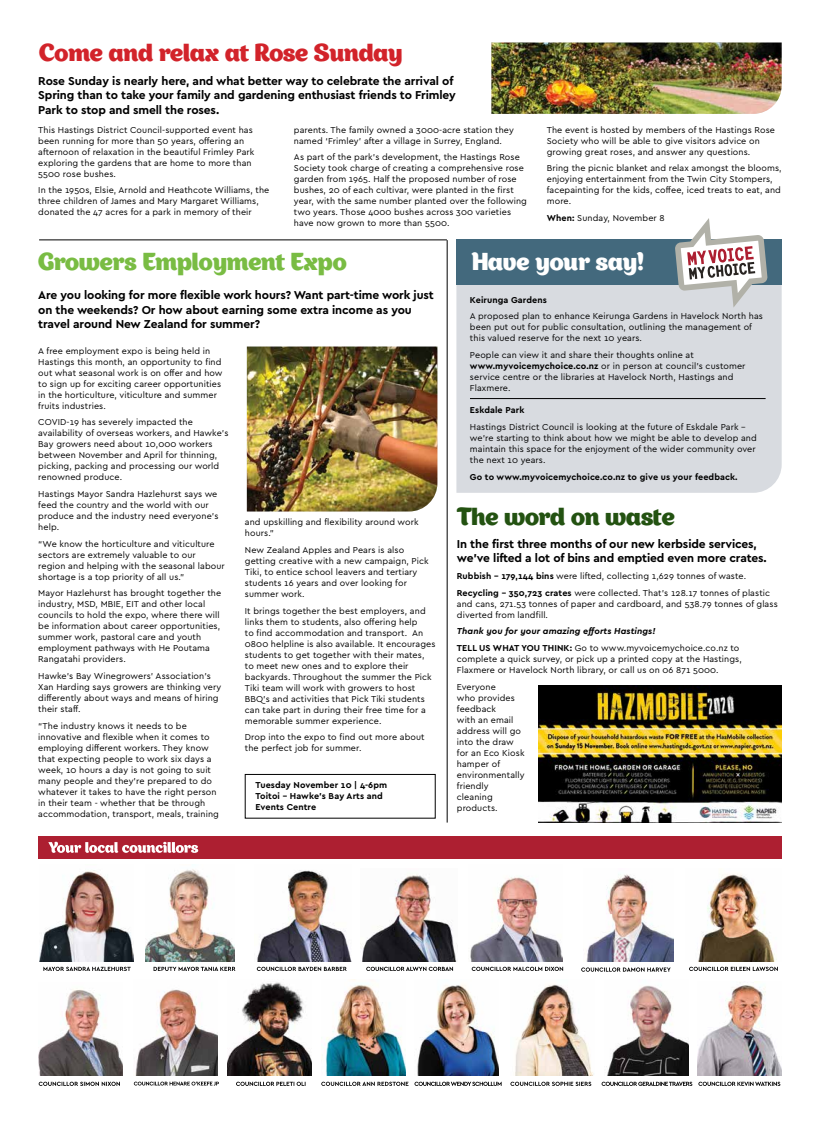
<style>
.page{position:relative;width:820px;height:1134px;background:#fff}
.page>*{position:absolute;margin:0;border:0;box-sizing:border-box;transform-origin:0 0}
.t1{font:24px "Appetite";color:#d2232a}
.t2{font:24px "Appetite";color:#79bc43}
.t3{font:24px "Appetite";letter-spacing:-.005em;color:#235211}
.t4{font:24px "Appetite";color:#fff}
.t5{font:700 12px/14.4px "Cera Basic";letter-spacing:-.01em;color:#000}
.t6{font:9px/11px "Cera Basic";letter-spacing:.01em;color:#000}
.t7{font:700 9px/11px "Cera Basic";letter-spacing:.01em;color:#000}
.t8{font:italic 700 9px/16.7px "Cera Basic";letter-spacing:.01em;color:#000}
.s1{font-weight:700}
.s2{font-style:normal}
.s3{font-weight:400;font-style:normal}
</style>
<div class="page">
<img style="left:491px;top:43px;width:290px;height:71px">
<hr style="left:39px;top:240px;width:407px;height:1px;background:#000">
<div style="left:245px;top:774px;width:190px;height:44px;border:1px solid #000"></div>
<img style="left:247px;top:347px;width:190px;height:164px">
<div style="left:456px;top:285px;width:325px;height:208px;background:#d8dbe0"></div>
<div style="left:456px;top:240px;width:325px;height:45px;background:#43697d"></div>
<hr style="left:470px;top:398px;width:295px;height:1px;background:#000">
<hr style="left:446px;top:240px;width:1px;height:582px;background:#000">
<svg style="left:674px;top:218px;width:93px;height:90px"></svg>
<img style="left:538px;top:686px;width:243px;height:136px">
<svg style="left:257px;top:967px;width:89px;height:4px"></svg>
<svg style="left:471px;top:967px;width:92px;height:4px"></svg>
<svg style="left:689px;top:967px;width:88px;height:4px"></svg>
<svg style="left:43px;top:967px;width:88px;height:4px"></svg>
<svg style="left:153px;top:967px;width:82px;height:4px"></svg>
<svg style="left:581px;top:967px;width:89px;height:5px"></svg>
<svg style="left:366px;top:967px;width:87px;height:4px"></svg>
<svg style="left:236px;top:1082px;width:69px;height:4px"></svg>
<svg style="left:414px;top:1082px;width:87px;height:4px"></svg>
<svg style="left:601px;top:1082px;width:91px;height:4px"></svg>
<svg style="left:698px;top:1082px;width:82px;height:4px"></svg>
<svg style="left:39px;top:1082px;width:81px;height:4px"></svg>
<svg style="left:134px;top:1082px;width:85px;height:3px"></svg>
<svg style="left:510px;top:1082px;width:81px;height:4px"></svg>
<svg style="left:321px;top:1082px;width:87px;height:4px"></svg>
<div style="left:38px;top:836px;width:743px;height:22px;background:#ad1f31"></div>
<svg style="left:48px;top:841px;width:150px;height:12px"></svg>
<img style="left:39px;top:870px;width:94px;height:92px">
<img style="left:145px;top:869px;width:89px;height:93px">
<img style="left:257px;top:870px;width:94px;height:92px">
<img style="left:360px;top:874px;width:97px;height:88px">
<img style="left:470px;top:876px;width:92px;height:86px">
<img style="left:586px;top:874px;width:87px;height:88px">
<img style="left:698px;top:874px;width:79px;height:88px">
<img style="left:38px;top:989px;width:84px;height:86px">
<img style="left:135px;top:989px;width:83px;height:86px">
<img style="left:227px;top:982px;width:84px;height:93px">
<img style="left:321px;top:985px;width:84px;height:90px">
<img style="left:417px;top:984px;width:81px;height:91px">
<img style="left:515px;top:984px;width:79px;height:91px">
<img style="left:606px;top:985px;width:82px;height:90px">
<img style="left:697px;top:981px;width:84px;height:94px">
<h1 class="t1" style="left:39px;top:36px;width:365px">Come and relax at Rose Sunday</h1>
<h2 class="t5" style="left:38px;top:74px;width:419px">Rose Sunday is nearly here, and what better way to celebrate the arrival of<br>Spring than to take your family and gardening enthusiast friends to Frimley<br>Park to stop and smell the roses.</h2>
<p class="t6" style="left:38px;top:124px;width:217px">This Hastings District Council-supported event has been running for more than 50 years, offering an afternoon of relaxation in the beautiful Frimley Park exploring the gardens that are home to more than 5500 rose bushes.</p>
<p class="t6" style="left:38px;top:185px;width:232px">In the 1950s, Elsie, Arnold and Heathcote Williams, the three children of James and Mary Margaret Williams, donated the 47 acres for a park in memory of their</p>
<p class="t6" style="left:294px;top:124px;width:221px">parents. The family owned a 3000-acre station they named ‘Frimley’ after a village in Surrey, England.</p>
<p class="t6" style="left:294px;top:152px;width:234px">As part of the park’s development, the Hastings Rose Society took charge of creating a comprehensive rose garden from 1965. Half the proposed number of rose bushes, 20 of each cultivar, were planted in the first year, with the same number planted over the following two years. Those 4000 bushes across 300 varieties have now grown to more than 5500.</p>
<p class="t6" style="left:546px;top:124px;width:230px">The event is hosted by members of the Hastings Rose<br>Society who will be able to give visitors advice on growing great roses, and answer any questions.</p>
<p class="t6" style="left:546px;top:163px;width:236px">Bring the picnic blanket and relax amongst the blooms, enjoying entertainment from the Twin City Stompers, facepainting for the kids, coffee, iced treats to eat, and more.</p>
<p class="t6" style="left:546px;top:212px;width:119px"><span class="s1">When:</span> Sunday, November 8</p>
<h1 class="t2" style="left:38px;top:245px;width:310px">Growers Employment Expo</h1>
<h2 class="t5" style="left:38px;top:288px;width:397px">Are you looking for more flexible work hours? Want part-time work just on the weekends? Or how about earning some extra income as you travel around New Zealand for summer?</h2>
<p class="t6" style="left:38px;top:345px;width:186px">A free employment expo is being held in Hastings this month, an opportunity to find out what seasonal work is on offer and how to sign up for exciting career opportunities in the horticulture, viticulture and summer fruits industries.</p>
<p class="t6" style="left:38px;top:417px;width:192px">COVID-19 has severely impacted the availability of overseas workers, and Hawke’s Bay growers need about 10,000 workers between November and April for thinning, picking, packing and processing our world renowned produce.</p>
<p class="t6" style="left:38px;top:489px;width:181px">Hastings Mayor Sandra Hazlehurst says we feed the country and the world with our produce and the industry need everyone’s help.</p>
<p class="t6" style="left:38px;top:538px;width:188px">“We know the horticulture and viticulture sectors are extremely valuable to our region and helping with the seasonal labour shortage is a top priority of all us.”</p>
<p class="t6" style="left:38px;top:588px;width:184px">Mayor Hazlehurst has brought together the industry, MSD, MBIE, EIT and other local councils to hold the expo, where there will be information about career opportunities, summer work, pastoral care and youth employment pathways with He Poutama Rangatahi providers.</p>
<p class="t6" style="left:38px;top:671px;width:184px">Hawke’s Bay Winegrowers’ Association’s Xan Harding says growers are thinking very differently about ways and means of hiring their staff.</p>
<p class="t6" style="left:38px;top:720px;width:182px">“The industry knows it needs to be innovative and flexible when it comes to employing different workers. They know that expecting people to work six days a week, 10 hours a day is not going to suit many people and they’re prepared to do whatever it takes to have the right person in their team - whether that be through accommodation, transport, meals, training</p>
<p class="t6" style="left:245px;top:517px;width:175px">and upskilling and flexibility around work hours.”</p>
<p class="t6" style="left:245px;top:544px;width:185px">New Zealand Apples and Pears is also getting creative with a new campaign, Pick Tiki, to entice school leavers and tertiary students 16 years and over looking for summer work.</p>
<p class="t6" style="left:245px;top:605px;width:192px">It brings together the best employers, and links them to students, also offering help<br>to find accommodation and transport. An 0800 helpline is also available. It encourages students to get together with their mates, to meet new ones and to explore their backyards. Throughout the summer the Pick Tiki team will work with growers to host BBQ’s and activities that Pick Tiki students can take part in during their free time for a memorable summer experience.</p>
<p class="t6" style="left:245px;top:732px;width:181px">Drop into the expo to find out more about the perfect job for summer.</p>
<p class="t7" style="left:255px;top:780px;width:133px">Tuesday November 10 | 4-6pm<br>Toitoi – Hawke’s Bay Arts and<br>Events Centre</p>
<h1 class="t4" style="left:471px;top:245px;width:173px">Have your say!</h1>
<p class="t7" style="left:470px;top:294px;width:78px">Keirunga Gardens</p>
<p class="t6" style="left:470px;top:311px;width:294px">A proposed plan to enhance Keirunga Gardens in Havelock North has been put out for public consultation, outlining the management of this valued reserve for the next 10 years.</p>
<p class="t6" style="left:470px;top:349px;width:277px">People can view it and share their thoughts online at <span class="s1">www.myvoicemychoice.co.nz</span> or in person at council’s customer service centre or the libraries at Havelock North, Hastings and Flaxmere.</p>
<p class="t7" style="left:470px;top:405px;width:56px">Eskdale Park</p>
<p class="t6" style="left:470px;top:421px;width:288px">Hastings District Council is looking at the future of Eskdale Park – we’re starting to think about how we might be able to develop and maintain this space for the enjoyment of the wider community over the next 10 years.</p>
<p class="t7" style="left:470px;top:471px;width:269px">Go to www.myvoicemychoice.co.nz to give us your feedback.</p>
<h1 class="t3" style="left:456px;top:500px;width:219px">The word on waste</h1>
<h2 class="t5" style="left:456px;top:537px;width:311px">In the first three months of our new kerbside services, we’ve lifted a lot of bins and emptied even more crates.</h2>
<p class="t6" style="left:456px;top:567px;width:314px;line-height:16.7px"><span class="s1">Rubbish – 179,144 bins</span> were lifted, collecting 1,629 tonnes of waste.<br><span class="s1">Recycling – 350,723 crates</span> were collected. That’s 128.17 tonnes of plastic</p>
<p class="t6" style="left:456px;top:598px;width:322px">and cans, 271.53 tonnes of paper and cardboard, and 538.79 tonnes of glass diverted from landfill.</p>
<p class="t8" style="left:456px;top:623px;width:284px">Thank you for your amazing efforts Hastings!<br><span class="s2">TELL US WHAT YOU THINK:</span> <span class="s3">Go to www.myvoicemychoice.co.nz to</span></p>
<p class="t6" style="left:456px;top:653px;width:286px">complete a quick survey, or pick up a printed copy at the Hastings,<br>Flaxmere or Havelock North library, or call us on 06 871 5000.</p>
<p class="t6" style="left:456px;top:681px;width:69px">Everyone<br>who provides feedback<br>with an email address will go into the draw for an Eco Kiosk hamper of environmentally friendly cleaning products.</p>
</div>
